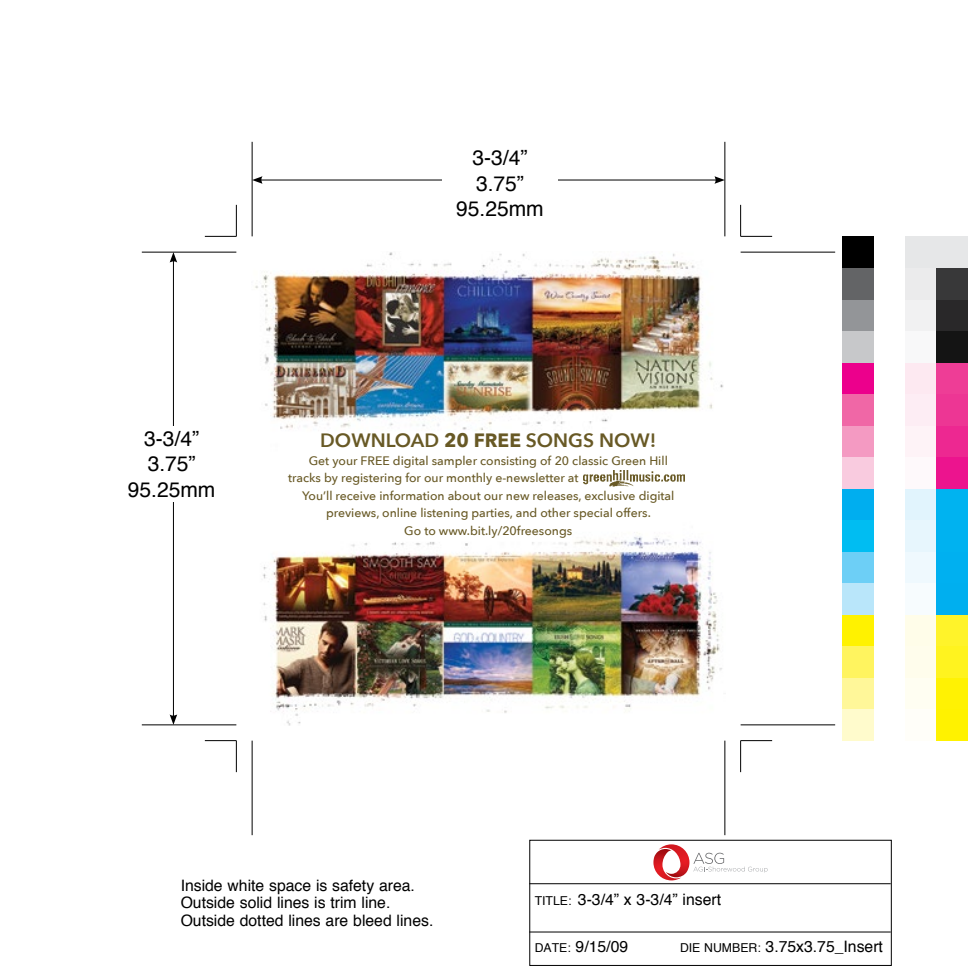
<style>
.page{position:relative;width:977px;height:977px;background:#fff}
.page>*{position:absolute;margin:0;border:0;box-sizing:border-box;transform-origin:0 0}
.t1{font:21px/25.2px "Helvetica";color:#000;text-align:center}
.t2{font:600 19.25px "Avenir Next";color:#685925}
.t3{font:15.75px/17.5px "Helvetica";color:#000}
.t4{font:500 12.25px/17.5px "Avenir Next";color:#685925}
.s1{font-weight:700}
.s2{font-size:12.25px}
</style>
<div class="page">
<hr style="left:236px;top:205px;width:1px;height:31px;background:#000">
<hr style="left:236px;top:740px;width:1px;height:32px;background:#000">
<hr style="left:740px;top:205px;width:1px;height:31px;background:#000">
<hr style="left:740px;top:740px;width:1px;height:32px;background:#000">
<hr style="left:205px;top:236px;width:31px;height:1px;background:#000">
<hr style="left:205px;top:740px;width:31px;height:1px;background:#000">
<hr style="left:740px;top:236px;width:32px;height:1px;background:#000">
<hr style="left:740px;top:740px;width:32px;height:1px;background:#000">
<hr style="left:142px;top:252px;width:94px;height:1px;background:#000">
<hr style="left:142px;top:724px;width:94px;height:1px;background:#000">
<hr style="left:740px;top:252px;width:95px;height:1px;background:#000">
<hr style="left:740px;top:724px;width:95px;height:1px;background:#000">
<hr style="left:252px;top:142px;width:1px;height:94px;background:#000">
<hr style="left:252px;top:740px;width:1px;height:95px;background:#000">
<hr style="left:724px;top:142px;width:1px;height:94px;background:#000">
<hr style="left:724px;top:740px;width:1px;height:95px;background:#000">
<hr style="left:260px;top:180px;width:457px;height:1px;background:#000">
<svg style="left:252px;top:176px;width:10px;height:8px"></svg>
<svg style="left:714px;top:176px;width:10px;height:8px"></svg>
<div style="left:442px;top:141px;width:115px;height:84px;background:#fff"></div>
<hr style="left:173px;top:260px;width:1px;height:457px;background:#000">
<svg style="left:170px;top:252px;width:7px;height:10px"></svg>
<svg style="left:170px;top:714px;width:7px;height:10px"></svg>
<div style="left:114px;top:426px;width:115px;height:75px;background:#fff"></div>
<div style="left:842px;top:709px;width:31px;height:31px;background:#fffbcc"></div>
<div style="left:842px;top:677px;width:31px;height:32px;background:#fff799"></div>
<div style="left:842px;top:646px;width:31px;height:31px;background:#fff45f"></div>
<div style="left:842px;top:614px;width:31px;height:32px;background:#fff200"></div>
<div style="left:842px;top:583px;width:31px;height:31px;background:#b9e6fa"></div>
<div style="left:842px;top:551px;width:31px;height:32px;background:#6dcff6"></div>
<div style="left:842px;top:520px;width:31px;height:31px;background:#00bdf2"></div>
<div style="left:842px;top:488px;width:31px;height:32px;background:#00aeef"></div>
<div style="left:842px;top:457px;width:31px;height:31px;background:#f9cbdf"></div>
<div style="left:842px;top:425px;width:31px;height:32px;background:#f49ac2"></div>
<div style="left:842px;top:394px;width:31px;height:31px;background:#f067a6"></div>
<div style="left:842px;top:362px;width:31px;height:32px;background:#ec008c"></div>
<div style="left:842px;top:331px;width:31px;height:31px;background:#c7c8ca"></div>
<div style="left:842px;top:299px;width:31px;height:32px;background:#939598"></div>
<div style="left:842px;top:268px;width:31px;height:31px;background:#636466"></div>
<div style="left:842px;top:236px;width:31px;height:32px;background:#000"></div>
<div style="left:905px;top:709px;width:31px;height:31px;background:#fffef9"></div>
<div style="left:905px;top:677px;width:31px;height:32px;background:#fffef2"></div>
<div style="left:905px;top:646px;width:31px;height:31px;background:#fffdec"></div>
<div style="left:905px;top:614px;width:31px;height:32px;background:#fffde9"></div>
<div style="left:905px;top:583px;width:31px;height:31px;background:#f7fcfe"></div>
<div style="left:905px;top:551px;width:31px;height:32px;background:#eff9fe"></div>
<div style="left:905px;top:520px;width:31px;height:31px;background:#e7f6fd"></div>
<div style="left:905px;top:488px;width:31px;height:32px;background:#e1f4fd"></div>
<div style="left:905px;top:457px;width:31px;height:31px;background:#fef9fb"></div>
<div style="left:905px;top:425px;width:31px;height:32px;background:#fef3f7"></div>
<div style="left:905px;top:394px;width:31px;height:31px;background:#fdedf4"></div>
<div style="left:905px;top:362px;width:31px;height:32px;background:#fde9f1"></div>
<div style="left:905px;top:331px;width:31px;height:31px;background:#f8f8f9"></div>
<div style="left:905px;top:299px;width:31px;height:32px;background:#f1f1f2"></div>
<div style="left:905px;top:268px;width:31px;height:31px;background:#ebebec"></div>
<div style="left:905px;top:236px;width:31px;height:32px;background:#e6e7e8"></div>
<div style="left:936px;top:709px;width:32px;height:31px;background:#fff200"></div>
<div style="left:936px;top:677px;width:32px;height:32px;background:#fff203"></div>
<div style="left:936px;top:646px;width:32px;height:31px;background:#fff31f"></div>
<div style="left:936px;top:614px;width:32px;height:32px;background:#fff32a"></div>
<div style="left:936px;top:583px;width:32px;height:31px;background:#00afef"></div>
<div style="left:936px;top:551px;width:32px;height:32px;background:#00b0f0"></div>
<div style="left:936px;top:520px;width:32px;height:31px;background:#00b2f0"></div>
<div style="left:936px;top:488px;width:32px;height:32px;background:#00b3f0"></div>
<div style="left:936px;top:457px;width:32px;height:31px;background:#ec148e"></div>
<div style="left:936px;top:425px;width:32px;height:32px;background:#ed2891"></div>
<div style="left:936px;top:394px;width:32px;height:31px;background:#ed3694"></div>
<div style="left:936px;top:362px;width:32px;height:32px;background:#ee3d96"></div>
<div style="left:936px;top:331px;width:32px;height:31px;background:#141414"></div>
<div style="left:936px;top:299px;width:32px;height:32px;background:#292829"></div>
<div style="left:936px;top:268px;width:32px;height:31px;background:#383839"></div>
<div style="left:936px;top:236px;width:32px;height:32px;background:#e6e7e8"></div>
<svg style="left:689px;top:852px;width:78px;height:21px"></svg>
<img style="left:659px;top:844px;width:30px;height:33px">
<img style="left:653px;top:849px;width:28px;height:31px">
<hr style="left:529px;top:883px;width:361px;height:1px;background:#000">
<hr style="left:529px;top:931px;width:361px;height:1px;background:#000">
<img style="left:255px;top:252px;width:468px;height:473px">
<img style="left:583px;top:471px;width:101px;height:15px">
<h1 class="t1" style="left:456px;top:146px;width:89px">3-3/4”<br>3.75”<br>95.25mm</h1>
<h1 class="t1" style="left:128px;top:427px;width:89px">3-3/4”<br>3.75”<br>95.25mm</h1>
<h2 class="t2" style="left:320px;top:424px;width:337px">DOWNLOAD <span class="s1">20 FREE</span> SONGS NOW!</h2>
<p class="t4" style="left:288px;top:451px;width:381px;text-indent:20px">Get your FREE digital sampler consisting of 20 classic Green Hill tracks by registering for our monthly e-newsletter at</p>
<p class="t4" style="left:302px;top:486px;width:374px;text-align:center">You’ll receive information about our new releases, exclusive digital previews, online listening parties, and other special offers.<br>Go to www.bit.ly/20freesongs</p>
<p class="t3" style="left:181px;top:877px;width:254px">Inside white space is safety area.<br>Outside solid lines is trim line.<br>Outside dotted lines are bleed lines.</p>
<p class="t3" style="left:534px;top:890px;width:188px"><span class="s2">TITLE:</span> 3-3/4” x 3-3/4” insert</p>
<p class="t3" style="left:534px;top:938px;width:95px"><span class="s2">DATE:</span> 9/15/09</p>
<p class="t3" style="left:680px;top:938px;width:204px"><span class="s2">DIE NUMBER:</span> 3.75x3.75_Insert</p>
</div>
